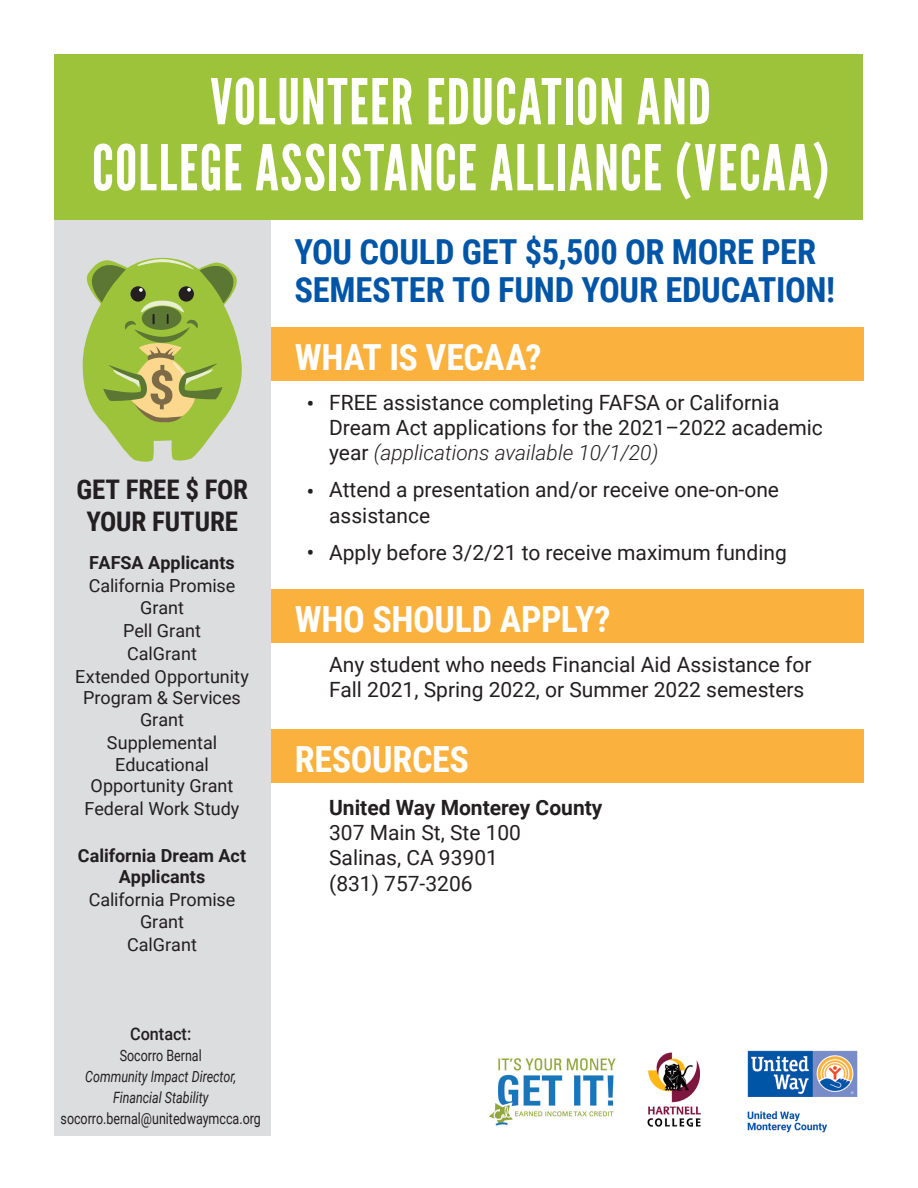
<style>
.page{position:relative;width:918px;height:1188px;background:#fff}
.page>*{position:absolute;margin:0;border:0;box-sizing:border-box;transform-origin:0 0}
.t1{font:63px/66px "League Gothic";letter-spacing:.02em;color:#fff;text-align:center}
.t2{font:700 47.85px "Roboto Condensed";color:#7c6b46;scale:1.1 1}
.t3{font:700 36px "Roboto Condensed";letter-spacing:-.01em;color:#fff}
.t4{font:700 34.5px/37.5px "Roboto Condensed";letter-spacing:-.01em;color:#0155a7}
.t5{font:700 27px/32.4px "Roboto Condensed";letter-spacing:-.005em;color:#231f20;text-align:center}
.t6{font:21px/25.2px "Roboto";color:#231f20}
.t7{font:700 21px "Roboto";color:#231f20}
.t8{font:500 21px "Roboto";color:#231f20}
.t9{font:18px/22.4px "Roboto";color:#231f20;text-align:center}
.t10{font:700 18px/21.6px "Roboto";color:#231f20;text-align:center}
.t11{font:500 17.4px "Roboto";color:#231f20;scale:.93 1}
.t12{font:15.6px "Roboto";color:#231f20;scale:.8 1}
.t13{font:italic 15.6px/21px "Roboto";color:#231f20;text-align:center;scale:.8 1}
.s1{font-weight:300;font-style:italic}
</style>
<div class="page">
<div style="left:270px;top:730px;width:594px;height:53px;background:#fbb13d"></div>
<div style="left:270px;top:589px;width:594px;height:53px;background:#fbb13d"></div>
<div style="left:270px;top:327px;width:594px;height:54px;background:#fbb13d"></div>
<div style="left:54px;top:219px;width:216px;height:917px;background:#dcdddf"></div>
<div style="left:54px;top:54px;width:809px;height:165px;background:#9dc33b"></div>
<svg style="left:82px;top:257px;width:160px;height:205px"></svg>
<img style="left:747px;top:1050px;width:111px;height:83px">
<img style="left:647px;top:1052px;width:54px;height:75px">
<img style="left:489px;top:1058px;width:127px;height:68px">
<h1 class="t1" style="left:92px;top:69px;width:739px">VOLUNTEER EDUCATION AND<br>COLLEGE ASSISTANCE ALLIANCE (VECAA)</h1>
<h2 class="t2" style="left:148px;top:354px;width:26px">$</h2>
<p class="t5" style="left:76px;top:472px;width:173px">GET FREE $ FOR<br>YOUR FUTURE</p>
<p class="t10" style="left:89px;top:551px;width:147px">FAFSA Applicants</p>
<p class="t9" style="left:75px;top:574px;width:175px">California Promise<br>Grant<br>Pell Grant<br>CalGrant<br>Extended Opportunity<br>Program &amp; Services<br>Grant<br>Supplemental<br>Educational<br>Opportunity Grant<br>Federal Work Study</p>
<p class="t10" style="left:78px;top:844px;width:170px">California Dream Act<br>Applicants</p>
<p class="t9" style="left:89px;top:888px;width:148px">California Promise<br>Grant<br>CalGrant</p>
<p class="t11" style="left:130px;top:1021px;width:67px">Contact:</p>
<p class="t12" style="left:120px;top:1044px;width:104px">Socorro Bernal</p>
<p class="t13" style="left:85px;top:1065px;width:190px">Community Impact Director,<br>Financial Stability</p>
<p class="t12" style="left:61px;top:1107px;width:252px">socorro.bernal@unitedwaymcca.org</p>
<h3 class="t4" style="left:295px;top:232px;width:542px">YOU COULD GET $5,500 OR MORE PER<br>SEMESTER TO FUND YOUR EDUCATION!</h3>
<h3 class="t3" style="left:295px;top:332px;width:248px">WHAT IS VECAA?</h3>
<p class="t8" style="left:307px;top:389px;width:9px">•</p>
<p class="t8" style="left:307px;top:476px;width:9px">•</p>
<p class="t8" style="left:307px;top:538px;width:9px">•</p>
<p class="t6" style="left:329px;top:389px;width:495px">FREE assistance completing FAFSA or California<br>Dream Act applications for the 2021–2022 academic year <span class="s1">(applications available 10/1/20)</span></p>
<p class="t6" style="left:329px;top:476px;width:451px">Attend a presentation and/or receive one-on-one assistance</p>
<p class="t6" style="left:329px;top:539px;width:459px">Apply before 3/2/21 to receive maximum funding</p>
<h3 class="t3" style="left:295px;top:594px;width:317px">WHO SHOULD APPLY?</h3>
<p class="t6" style="left:329px;top:651px;width:484px">Any student who needs Financial Aid Assistance for<br>Fall 2021, Spring 2022, or Summer 2022 semesters</p>
<h3 class="t3" style="left:295px;top:734px;width:176px">RESOURCES</h3>
<p class="t7" style="left:329px;top:793px;width:275px">United Way Monterey County</p>
<p class="t6" style="left:329px;top:819px;width:193px">307 Main St, Ste 100<br>Salinas, CA 93901 (831) 757-3206</p>
</div>
